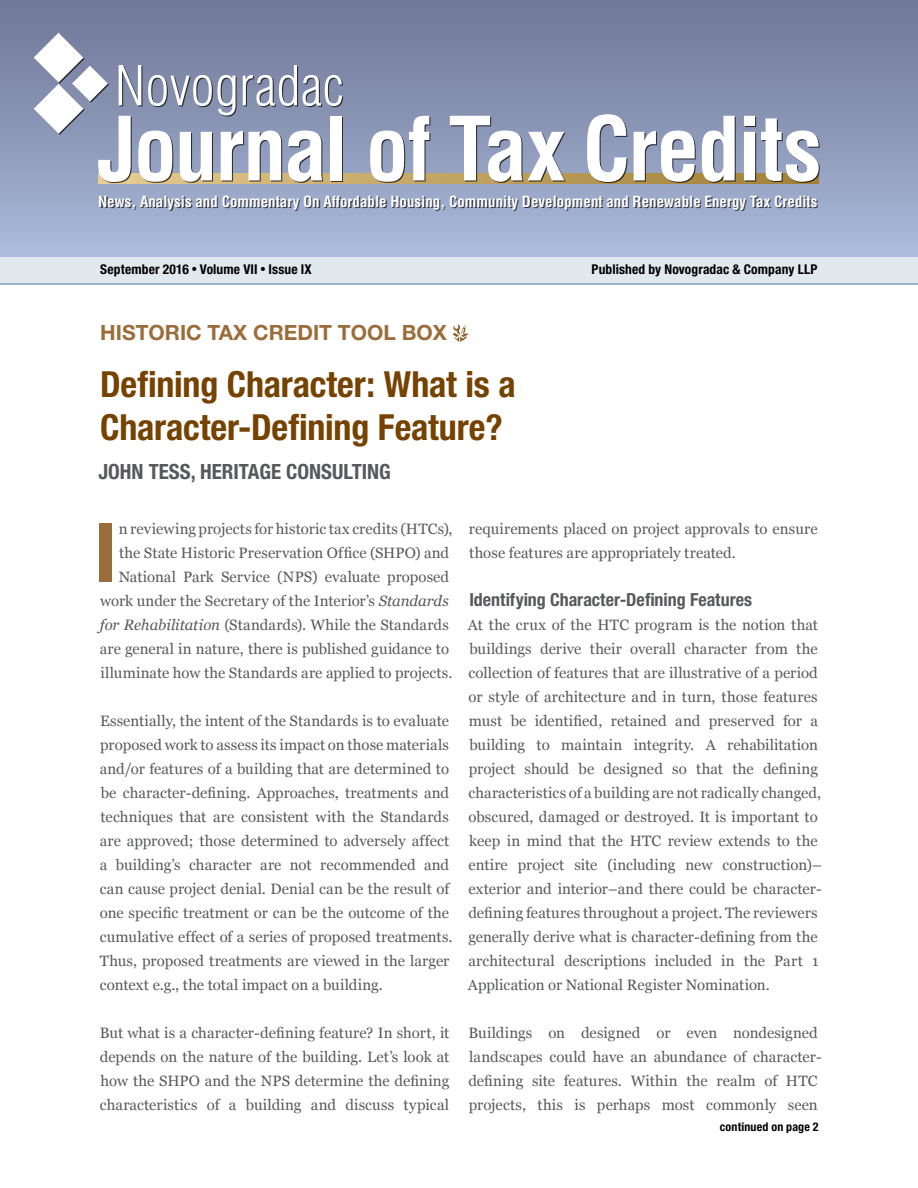
<style>
.page{position:relative;width:918px;height:1188px;background:#fff}
.page>*{position:absolute;margin:0;border:0;box-sizing:border-box;transform-origin:0 0}
.t1{font:700 82.2px "Helvetica Neue";color:#9b6d3a}
.t2{font:700 condensed 36px/43.2px "Helvetica Neue";letter-spacing:-.005em;color:#754200}
.t3{font:700 condensed 21px "Helvetica Neue";color:#58595b}
.t4{font:700 21px "Helvetica Neue";color:#9b6d3a}
.t5{font:700 condensed 18px "Helvetica Neue";color:#58595b}
.t6{font:15px/24px "Georgia";letter-spacing:.005em;color:#58595b}
.t7{font:700 condensed 15px "Helvetica";color:#000}
.t8{font:700 condensed 13.5px "Helvetica Neue";letter-spacing:.01em;color:#000}
.t9{font:700 condensed 12px "Helvetica Neue";letter-spacing:.015em;color:#000}
.s1{font-family:"Helvetica";font-weight:400}
.s2{font-style:italic}
</style>
<div class="page">
<div style="left:0;top:256px;width:918px;height:29px;background:#9db6c7"></div>
<svg style="left:453px;top:324px;width:16px;height:18px"></svg>
<div style="left:0;top:256px;width:918px;height:28px;background:#e1e8ee"></div>
<div style="left:0;top:0;width:918px;height:256px;background:linear-gradient(to bottom,#6e7695,#aabada)"></div>
<svg style="left:343px;top:173px;width:401px;height:10px"></svg>
<svg style="left:34px;top:33px;width:309px;height:150px"></svg>
<div style="left:331px;top:116px;width:11px;height:64px;background:#fff"></div>
<svg style="left:370px;top:116px;width:60px;height:67px"></svg>
<svg style="left:450px;top:116px;width:116px;height:67px"></svg>
<svg style="left:587px;top:114px;width:41px;height:69px"></svg>
<svg style="left:634px;top:131px;width:62px;height:52px"></svg>
<svg style="left:702px;top:116px;width:34px;height:67px"></svg>
<svg style="left:744px;top:116px;width:76px;height:67px"></svg>
<p class="t7" style="left:99px;top:193px;width:721px">News, Analysis and Commentary On Affordable Housing, Community Development and Renewable Energy Tax Credits</p>
<p class="t8" style="left:100px;top:261px;width:213px">September 2016 <span class="s1">•</span> Volume VII <span class="s1">•</span> Issue IX</p>
<p class="t8" style="left:592px;top:261px;width:228px">Published by Novogradac &amp; Company LLP</p>
<h3 class="t4" style="left:100px;top:320px;width:348px">HISTORIC TAX CREDIT TOOL BOX</h3>
<h2 class="t2" style="left:100px;top:362px;width:417px">Defining Character: What is a<br>Character-Defining Feature?</h2>
<h3 class="t3" style="left:99px;top:459px;width:294px">JOHN TESS, HERITAGE CONSULTING</h3>
<p class="t6" style="left:100px;top:517px;width:354px;text-align:right">n reviewing projects for historic tax credits (HTCs), the State Historic Preservation Office (SHPO) and National Park Service (NPS) evaluate proposed work under the Secretary of the Interior’s <span class="s2">Standards for Rehabilitation</span> (Standards). While the Standards are general in nature, there is published guidance to illuminate how the Standards are applied to projects.</p>
<p class="t6" style="left:100px;top:709px;width:354px">Essentially, the intent of the Standards is to evaluate proposed work to assess its impact on those materials and/or features of a building that are determined to be character-defining. Approaches, treatments and techniques that are consistent with the Standards are approved; those determined to adversely affect a building’s character are not recommended and can cause project denial. Denial can be the result of one specific treatment or can be the outcome of the cumulative effect of a series of proposed treatments.<br>Thus, proposed treatments are viewed in the larger context e.g., the total impact on a building.</p>
<p class="t6" style="left:100px;top:1021px;width:351px;text-align:justify">But what is a character-defining feature? In short, it depends on the nature of the building. Let’s look at how the SHPO and the NPS determine the defining characteristics of a building and discuss typical</p>
<h1 class="t1" style="left:94px;top:502px;width:26px">I</h1>
<p class="t6" style="left:469px;top:517px;width:350px">requirements placed on project approvals to ensure those features are appropriately treated.</p>
<p class="t5" style="left:469px;top:589px;width:284px">Identifying Character-Defining Features</p>
<p class="t6" style="left:468px;top:613px;width:356px">At the crux of the HTC program is the notion that buildings derive their overall character from the collection of features that are illustrative of a period or style of architecture and in turn, those features must be identified, retained and preserved for a building to maintain integrity. A rehabilitation project should be designed so that the defining characteristics of a building are not radically changed, obscured, damaged or destroyed. It is important to keep in mind that the HTC review extends to the entire project site (including new construction)– exterior and interior–and there could be character&shy;defining features throughout a project. The reviewers generally derive what is character-defining from the architectural descriptions included in the Part 1<br>Application or National Register Nomination.</p>
<p class="t6" style="left:468px;top:1021px;width:355px">Buildings on designed or even nondesigned landscapes could have an abundance of character&shy;defining site features. Within the realm of HTC projects, this is perhaps most commonly seen</p>
<p class="t9" style="left:720px;top:1119px;width:100px">continued on page 2</p>
</div>
